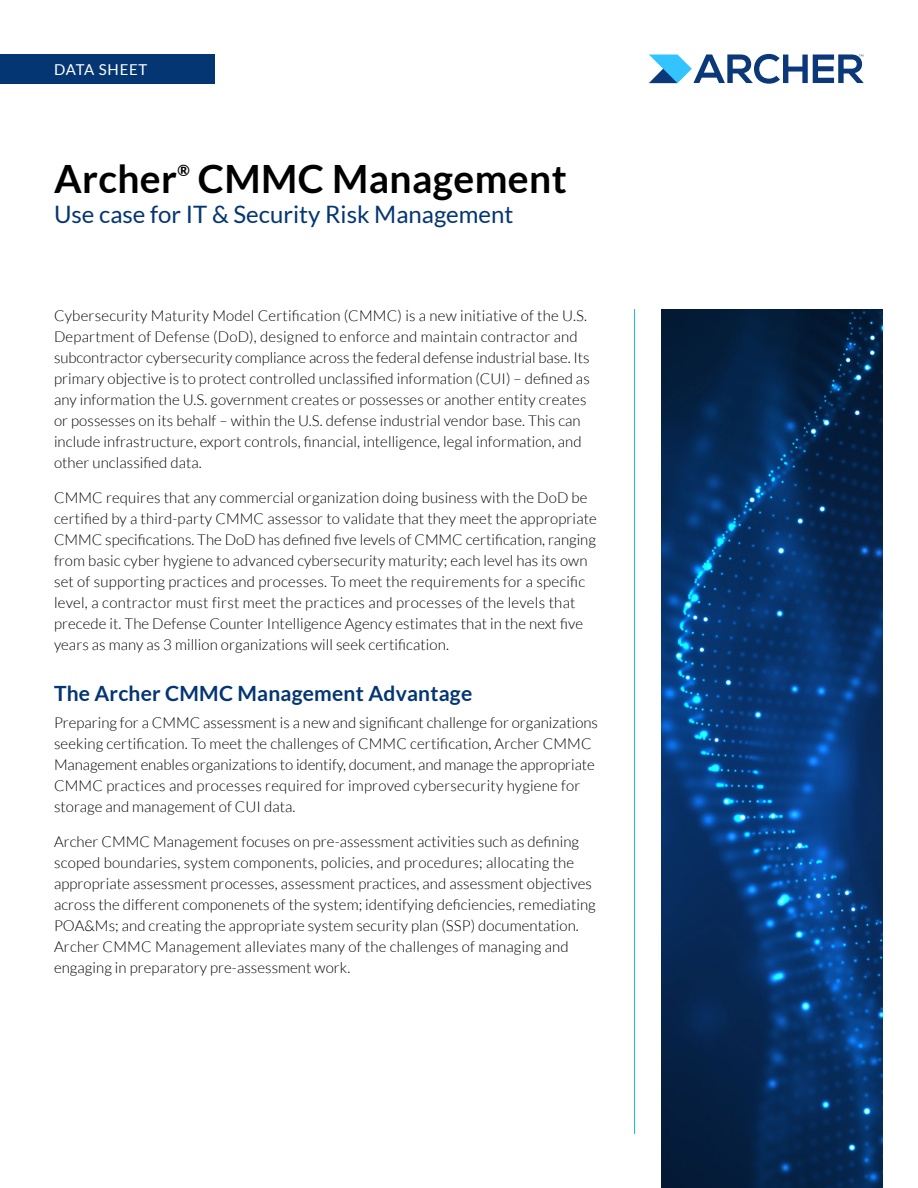
<style>
.page{position:relative;width:918px;height:1188px;background:#fff}
.page>*{position:absolute;margin:0;border:0;box-sizing:border-box;transform-origin:0 0}
.t1{font:700 39px "Lato";letter-spacing:.01em;color:#000}
.t2{font:24px "Lato";color:#043673}
.t3{font:700 21px "Lato";letter-spacing:.01em;color:#043673}
.t4{font:700 15.6px "Lato";color:#000}
.t5{font:300 15px/21px "Lato";letter-spacing:.005em;color:#000}
.t6{font:15px "Lato";letter-spacing:.05em;color:#fff}
</style>
<div class="page">
<svg style="left:649px;top:54px;width:215px;height:30px"></svg>
<img style="left:662px;top:309px;width:221px;height:879px">
<div style="left:0;top:54px;width:215px;height:30px;background:#043673"></div>
<hr style="left:634px;top:309px;width:1px;height:825px;background:#15bef0">
<p class="t6" style="left:54px;top:61px;width:95px">DATA SHEET</p>
<h1 class="t1" style="left:54px;top:157px;width:125px">Archer</h1>
<p class="t4" style="left:178px;top:161px;width:14px">®</p>
<h1 class="t1" style="left:198px;top:157px;width:370px">CMMC Management</h1>
<h2 class="t2" style="left:54px;top:201px;width:461px">Use case for IT &amp; Security Risk Management</h2>
<p class="t5" style="left:54px;top:305px;width:537px">Cybersecurity Maturity Model Certification (CMMC) is a new initiative of the U.S.<br>Department of Defense (DoD), designed to enforce and maintain contractor and subcontractor cybersecurity compliance across the federal defense industrial base. Its primary objective is to protect controlled unclassified information (CUI) – defined as any information the U.S. government creates or possesses or another entity creates or possesses on its behalf – within the U.S. defense industrial vendor base. This can include infrastructure, export controls, financial, intelligence, legal information, and other unclassified data.</p>
<p class="t5" style="left:54px;top:487px;width:544px">CMMC requires that any commercial organization doing business with the DoD be certified by a third-party CMMC assessor to validate that they meet the appropriate CMMC specifications. The DoD has defined five levels of CMMC certification, ranging from basic cyber hygiene to advanced cybersecurity maturity; each level has its own set of supporting practices and processes. To meet the requirements for a specific level, a contractor must first meet the practices and processes of the levels that precede it. The Defense Counter Intelligence Agency estimates that in the next five years as many as 3 million organizations will seek certification.</p>
<h3 class="t3" style="left:54px;top:681px;width:420px">The Archer CMMC Management Advantage</h3>
<p class="t5" style="left:54px;top:713px;width:546px">Preparing for a CMMC assessment is a new and significant challenge for organizations seeking certification. To meet the challenges of CMMC certification, Archer CMMC Management enables organizations to identify, document, and manage the appropriate CMMC practices and processes required for improved cybersecurity hygiene for storage and management of CUI data.</p>
<p class="t5" style="left:54px;top:831px;width:543px">Archer CMMC Management focuses on pre-assessment activities such as defining scoped boundaries, system components, policies, and procedures; allocating the appropriate assessment processes, assessment practices, and assessment objectives across the different componenets of the system; identifying deficiencies, remediating POA&amp;Ms; and creating the appropriate system security plan (SSP) documentation.<br>Archer CMMC Management alleviates many of the challenges of managing and engaging in preparatory pre-assessment work.</p>
</div>
